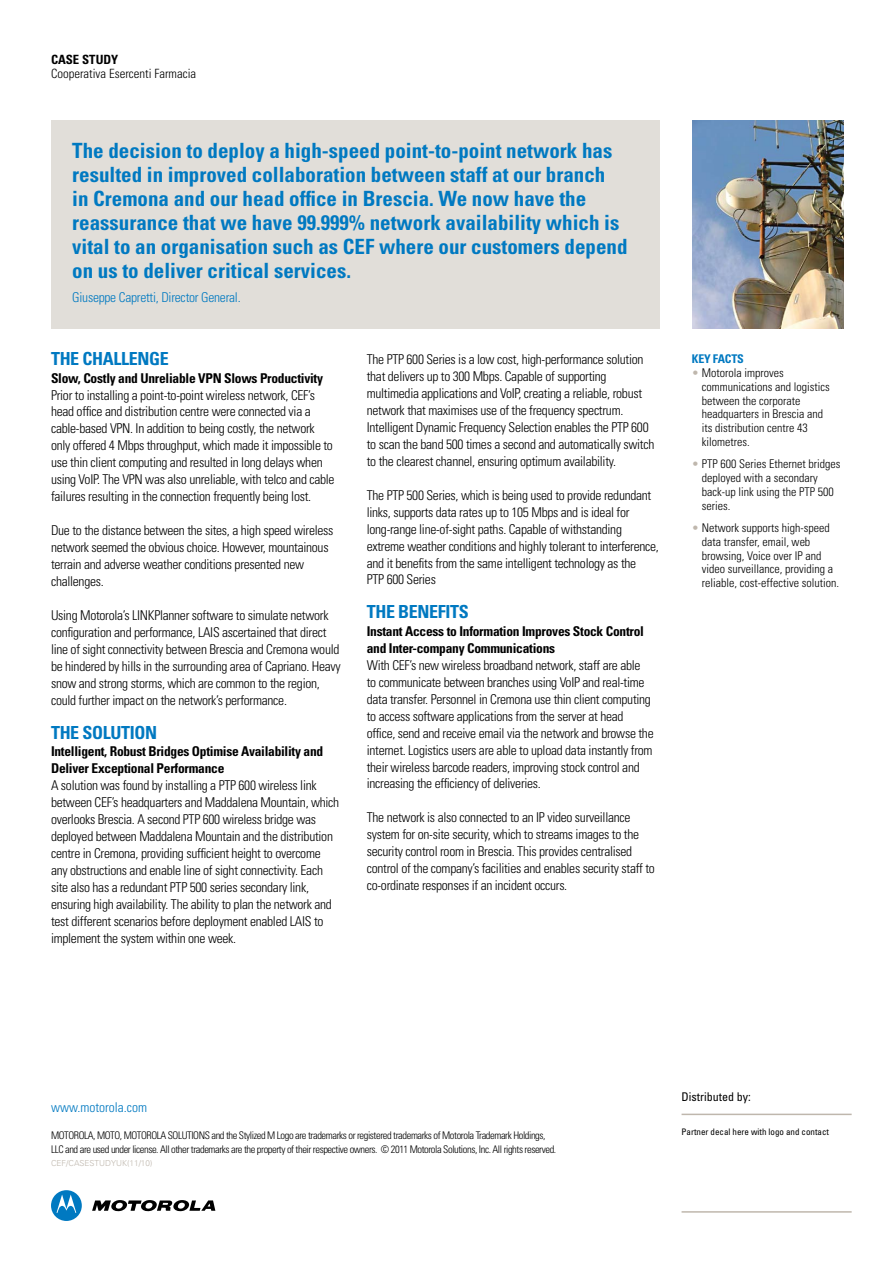
<style>
.page{position:relative;width:893px;height:1263px;background:#fff}
.page>*{position:absolute;margin:0;border:0;box-sizing:border-box;transform-origin:0 0}
.t1{font:700 condensed 21px/24px "Univers";color:#0079c1}
.t2{font:700 condensed 18px "Univers";letter-spacing:-.02em;color:#0079c1}
.t3{font:300 condensed 13.5px/17px "Univers";letter-spacing:-.02em;color:#000}
.t4{font:700 condensed 13.5px/17.2px "Univers";letter-spacing:-.02em;color:#000}
.t5{font:300 condensed 13.5px "Univers";letter-spacing:-.02em;color:#0079c1}
.t6{font:300 condensed 13.5px "Univers";color:#0079c1}
.t7{font:300 condensed 12.75px "Univers";color:#000}
.t8{font:700 condensed 12.75px "Univers";color:#000}
.t9{font:300 condensed 12px/13.8px "Univers";color:#000}
.t10{font:condensed 12px "Univers";color:#000}
.t11{font:700 condensed 12px "Univers";letter-spacing:-.02em;color:#0079c1}
.t12{font:300 condensed 10.5px "Univers";letter-spacing:-.04em;color:#000}
.t13{font:condensed 9px "Univers";color:#000}
.t14{font:300 8.25px "Univers";color:#bfb7ad}
.s1{color:#bfb7ad}
</style>
<div class="page">
<div style="left:51px;top:120px;width:608px;height:209px;background:#e1ded9"></div>
<img style="left:692px;top:120px;width:151px;height:209px">
<hr style="left:682px;top:1113px;width:170px;height:2px;background:#bfb7ad">
<hr style="left:682px;top:1211px;width:170px;height:2px;background:#bfb7ad">
<svg style="left:92px;top:1200px;width:123px;height:12px"></svg>
<div style="left:51px;top:1190px;width:31px;height:31px;background:#0079c1;border-radius:50%"></div>
<svg style="left:57px;top:1194px;width:19px;height:19px"></svg>
<p class="t8" style="left:51px;top:52px;width:69px">CASE STUDY</p>
<p class="t7" style="left:51px;top:65px;width:147px">Cooperativa Esercenti Farmacia</p>
<p class="t1" style="left:72px;top:138px;width:557px">The decision to deploy a high-speed point-to-point network has resulted in improved collaboration between staff at our branch<br>in Cremona and our head office in Brescia. We now have the reassurance that we have 99.999% network availability which is vital to an organisation such as CEF where our customers depend on us to deliver critical services.</p>
<p class="t5" style="left:72px;top:289px;width:170px">Giuseppe Capretti, Director General.</p>
<h2 class="t2" style="left:51px;top:348px;width:119px">THE CHALLENGE</h2>
<p class="t4" style="left:51px;top:369px;width:274px">Slow, Costly and Unreliable VPN Slows Productivity</p>
<p class="t3" style="left:51px;top:386px;width:285px">Prior to installing a point-to-point wireless network, CEF’s head office and distribution centre were connected via a cable-based VPN. In addition to being costly, the network only offered 4 Mbps throughput, which made it impossible to use thin client computing and resulted in long delays when using VoIP. The VPN was also unreliable, with telco and cable failures resulting in the connection frequently being lost.</p>
<p class="t3" style="left:51px;top:522px;width:284px">Due to the distance between the sites, a high speed wireless network seemed the obvious choice. However, mountainous terrain and adverse weather conditions presented new challenges.</p>
<p class="t3" style="left:51px;top:607px;width:291px">Using Motorola’s LINKPlanner software to simulate network configuration and performance, LAIS ascertained that direct line of sight connectivity between Brescia and Cremona would be hindered by hills in the surrounding area of Capriano. Heavy snow and strong storms, which are common to the region, could further impact on the network’s performance.</p>
<h2 class="t2" style="left:51px;top:721px;width:108px">THE SOLUTION</h2>
<p class="t4" style="left:51px;top:742px;width:274px">Intelligent, Robust Bridges Optimise Availability and<br>Deliver Exceptional Performance</p>
<p class="t3" style="left:51px;top:777px;width:290px">A solution was found by installing a PTP 600 wireless link between CEF’s headquarters and Maddalena Mountain, which overlooks Brescia. A second PTP 600 wireless bridge was deployed between Maddalena Mountain and the distribution centre in Cremona, providing sufficient height to overcome any obstructions and enable line of sight connectivity. Each site also has a redundant PTP 500 series secondary link, ensuring high availability. The ability to plan the network and test different scenarios before deployment enabled LAIS to implement the system within one week.</p>
<p class="t3" style="left:367px;top:350px;width:289px">The PTP 600 Series is a low cost, high-performance solution that delivers up to 300 Mbps. Capable of supporting multimedia applications and VoIP, creating a reliable, robust network that maximises use of the frequency spectrum.<br>Intelligent Dynamic Frequency Selection enables the PTP 600 to scan the band 500 times a second and automatically switch to the clearest channel, ensuring optimum availability.</p>
<p class="t3" style="left:367px;top:486px;width:294px">The PTP 500 Series, which is being used to provide redundant links, supports data rates up to 105 Mbps and is ideal for long-range line-of-sight paths. Capable of withstanding extreme weather conditions and highly tolerant to interference, and it benefits from the same intelligent technology as the<br>PTP 600 Series</p>
<h2 class="t2" style="left:367px;top:601px;width:104px">THE BENEFITS</h2>
<p class="t4" style="left:367px;top:622px;width:279px">Instant Access to Information Improves Stock Control and Inter-company Communications</p>
<p class="t3" style="left:367px;top:656px;width:288px">With CEF’s new wireless broadband network, staff are able<br>to communicate between branches using VoIP and real-time data transfer. Personnel in Cremona use thin client computing to access software applications from the server at head office, send and receive email via the network and browse the internet. Logistics users are able to upload data instantly from their wireless barcode readers, improving stock control and increasing the efficiency of deliveries.</p>
<p class="t3" style="left:367px;top:809px;width:290px">The network is also connected to an IP video surveillance system for on-site security, which to streams images to the security control room in Brescia. This provides centralised control of the company’s facilities and enables security staff to co-ordinate responses if an incident occurs.</p>
<p class="t11" style="left:692px;top:351px;width:53px">KEY FACTS</p>
<p class="t9" style="left:702px;top:366px;width:129px;text-indent:-10px"><span class="s1">•</span> Motorola improves communications and logistics between the corporate headquarters in Brescia and its distribution centre 43 kilometres.</p>
<p class="t9" style="left:702px;top:457px;width:140px;text-indent:-10px"><span class="s1">•</span> PTP 600 Series Ethernet bridges deployed with a secondary back-up link using the PTP 500 series.</p>
<p class="t9" style="left:702px;top:521px;width:139px;text-indent:-10px"><span class="s1">•</span> Network supports high-speed data transfer, email, web browsing, Voice over IP and video surveillance, providing a reliable, cost-effective solution.</p>
<p class="t6" style="left:51px;top:1099px;width:98px">www.motorola.com</p>
<p class="t10" style="left:682px;top:1089px;width:71px">Distributed by:</p>
<p class="t12" style="left:51px;top:1129px;width:496px">MOTOROLA, MOTO, MOTOROLA SOLUTIONS and the Stylized M Logo are trademarks or registered trademarks of Motorola Trademark Holdings,</p>
<p class="t13" style="left:682px;top:1126px;width:149px">Partner decal here with logo and contact</p>
<p class="t12" style="left:51px;top:1143px;width:507px">LLC and are used under license. All other trademarks are the property of their respective owners. © 2011 Motorola Solutions, Inc. All rights reserved.</p>
<p class="t14" style="left:51px;top:1158px;width:103px">CEF/CASESTUDYUK(11/10)</p>
</div>
